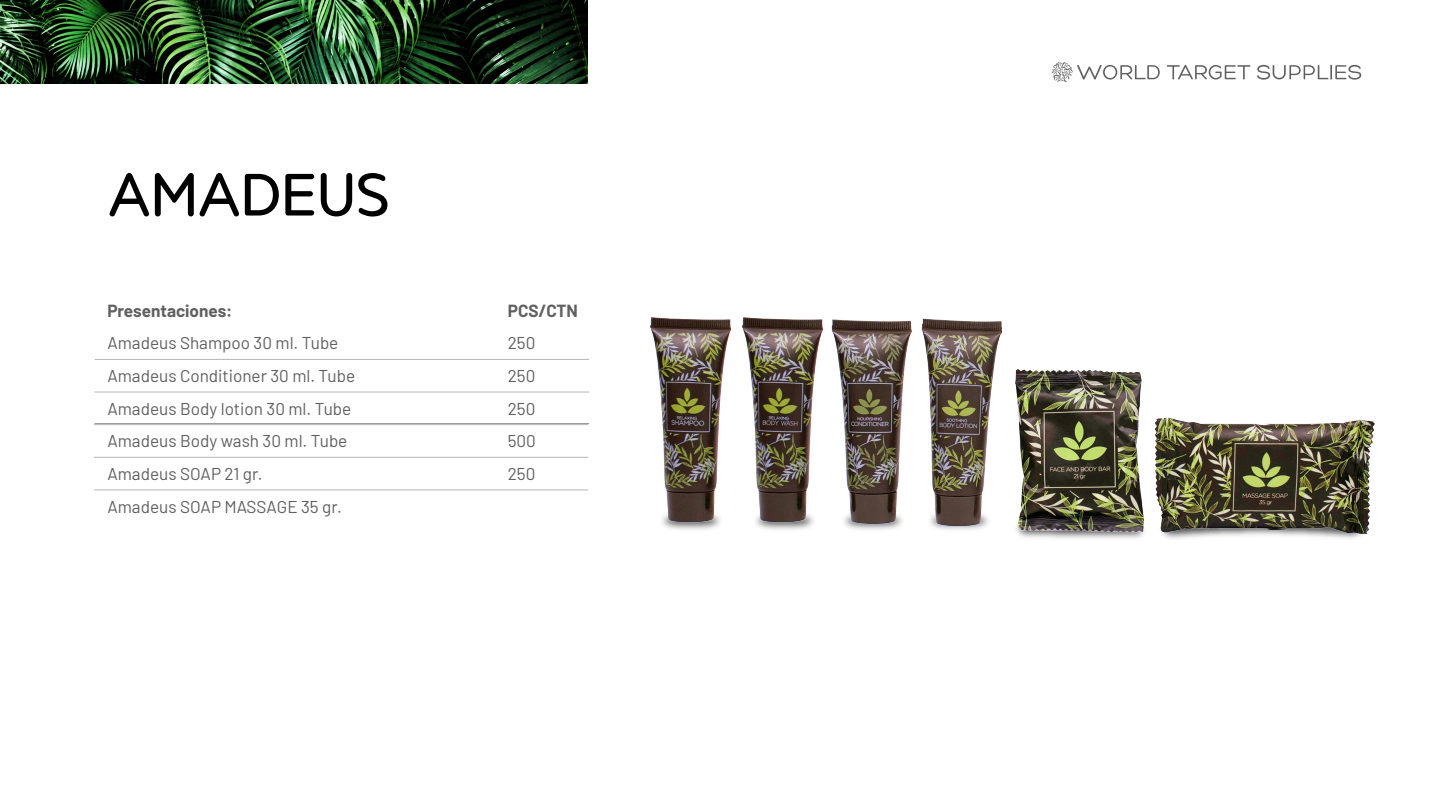
<style>
.page{position:relative;width:1440px;height:810px;background:#fff}
.page>*{position:absolute;margin:0;border:0;box-sizing:border-box;transform-origin:0 0}
.t1{font:67.12px "Buckin";color:#000}
.t2{font:17.1px/32.6px "Barlow";color:#606060}
.t3{font:700 17.1px "Barlow";color:#606060}
</style>
<div class="page">
<hr style="left:95px;top:359px;width:494px;height:1px;background:#000">
<hr style="left:95px;top:392px;width:494px;height:1px;background:#000">
<hr style="left:94px;top:424px;width:494px;height:1px;background:#000">
<hr style="left:94px;top:457px;width:494px;height:1px;background:#000">
<hr style="left:94px;top:490px;width:494px;height:1px;background:#000">
<img style="left:0;top:0;width:587px;height:84px">
<svg style="left:1167px;top:65px;width:84px;height:15px"></svg>
<svg style="left:1257px;top:64px;width:104px;height:16px"></svg>
<svg style="left:1052px;top:62px;width:108px;height:20px"></svg>
<img style="left:1033px;top:369px;width:342px;height:170px">
<img style="left:650px;top:317px;width:383px;height:221px">
<h1 class="t1" style="left:108px;top:159px;width:283px">AMADEUS</h1>
<p class="t3" style="left:107px;top:298px;width:127px">Presentaciones:</p>
<p class="t2" style="left:107px;top:326px;width:249px">Amadeus Shampoo 30 ml. Tube<br>Amadeus Conditioner 30 ml. Tube<br>Amadeus Body lotion 30 ml. Tube<br>Amadeus Body wash 30 ml. Tube<br>Amadeus SOAP 21 gr.<br>Amadeus SOAP MASSAGE 35 gr.</p>
<p class="t3" style="left:508px;top:298px;width:72px">PCS/CTN</p>
<p class="t2" style="left:508px;top:326px;width:30px;text-align:justify">250<br>250<br>250<br>500<br>250</p>
</div>
